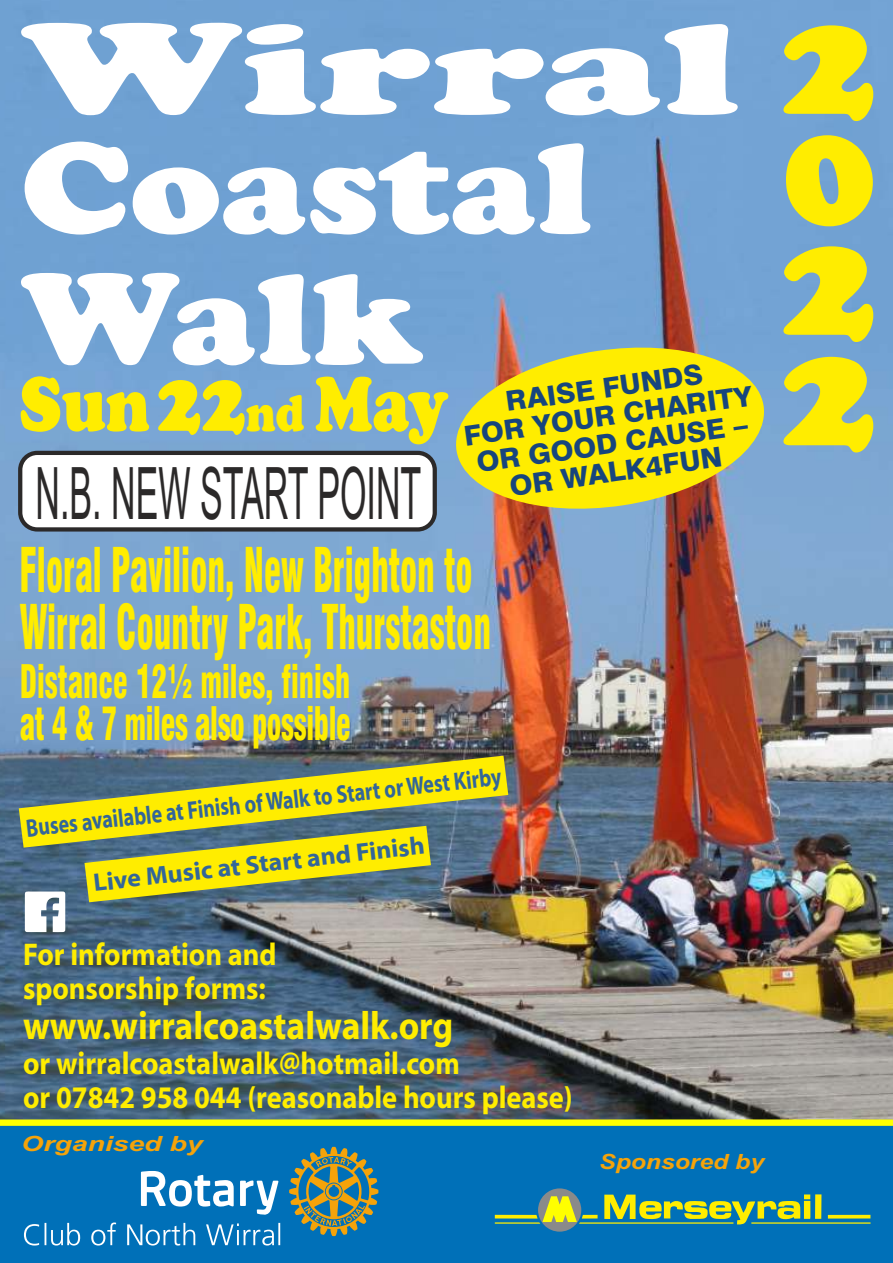
<style>
.page{position:relative;width:893px;height:1263px;background:#fff}
.page>*{position:absolute;margin:0;border:0;box-sizing:border-box;transform-origin:0 0}
.t1{font:900 157.95px "Cooper";color:#ffed00}
.t2{font:900 134.25px/119.2px "Cooper";color:#fff;scale:1.57 1}
.t3{font:900 134.25px "Cooper";color:#fff;scale:1.13 1}
.t4{font:900 80.1px "Cooper";color:#ffed00;scale:.82 1}
.t5{font:72.45px "Arial";color:#2b2929;scale:.47 1}
.t6{font:900 condensed 60px/57px "Swiss 721 BT";color:#ffed00;scale:.57 1}
.t7{font:900 condensed 45px/42px "Swiss 721 BT";color:#ffed00;scale:.66 1}
.t8{font:39.45px "Myriad Bd Web";color:#ffed00;scale:.88 1}
.t9{font:31.5px/33.5px "Myriad Bd Web";color:#ffed00;scale:.88 1}
.t10{font:800 27.6px/28px "Swiss 721 BT";color:#17457d;text-align:center;scale:1.04 1}
.t11{font:25.2px "Myriad Bd Web";color:#369;scale:.77 1}
.t12{font:25.2px "Myriad Bd Web";color:#369}
.t13{font:italic 700 21px "Arial";color:#f5a30a;scale:1.35 1}
.t14{font:italic 700 21px "Arial";color:#f5a30a;scale:1.18 1}
.s1{font-size:90.6px}
.s2{font-size:54px}
</style>
<div class="page">
<img style="left:0;top:0;width:893px;height:1119px">
<img style="left:19px;top:756px;width:489px;height:176px">
<div style="left:0;top:1125px;width:893px;height:138px;background:#0070b8"></div>
<svg style="left:141px;top:1171px;width:137px;height:44px"></svg>
<svg style="left:289px;top:1147px;width:89px;height:89px"></svg>
<svg style="left:24px;top:1222px;width:256px;height:23px"></svg>
<div style="left:0;top:1119px;width:893px;height:7px;background:#ff0"></div>
<div style="left:538px;top:1188px;width:43px;height:44px;background:#8a8a8a;border-radius:50%"></div>
<hr style="left:751px;top:1222px;width:119px;height:2px;background:#ffed00">
<hr style="left:828px;top:1215px;width:42px;height:3px;background:#ffed00">
<div style="left:815px;top:1194px;width:6px;height:25px;background:#ffed00"></div>
<svg style="left:495px;top:1194px;width:315px;height:31px"></svg>
<svg style="left:449px;top:338px;width:322px;height:180px;fill:#ffed00"></svg>
<div style="left:18px;top:451px;width:419px;height:80px;background:#fff;border:4px solid #2b2929;border-radius:17px"></div>
<h2 class="t2" style="left:21px;top:22px;width:459px">Wirral<br>Coastal</h2>
<h2 class="t3" style="left:21px;top:273px;width:357px">Walk</h2>
<p class="t10" style="left:458px;top:397px;width:281px;rotate:-8deg">RAISE FUNDS<br>FOR YOUR CHARITY<br>OR GOOD CAUSE –<br>OR WALK4FUN</p>
<h3 class="t4" style="left:19px;top:377px;width:525px">Sun<span class="s1">22</span><span class="s2">nd</span> May</h3>
<h3 class="t5" style="left:35px;top:466px;width:823px">N.B. NEW START POINT</h3>
<h3 class="t6" style="left:19px;top:547px;width:829px">Floral Pavilion, New Brighton to<br>Wirral Country Park, Thurstaston</h3>
<h3 class="t7" style="left:20px;top:666px;width:503px">Distance 12½ miles, finish at 4 &amp; 7 miles also possible</h3>
<p class="t11" style="left:25px;top:818px;width:622px;rotate:-6deg">Buses available at Finish of Walk to Start or West Kirby</p>
<p class="t12" style="left:93px;top:872px;width:334px;rotate:-6deg">Live Music at Start and Finish</p>
<h1 class="t1" style="left:782px;top:8px;width:96px">2</h1>
<h1 class="t1" style="left:782px;top:118px;width:96px">0</h1>
<h1 class="t1" style="left:782px;top:229px;width:96px">2</h1>
<h1 class="t1" style="left:782px;top:339px;width:96px">2</h1>
<p class="t9" style="left:23px;top:940px;width:290px">For information and sponsorship forms:</p>
<p class="t8" style="left:23px;top:1010px;width:491px">www.wirralcoastalwalk.org</p>
<p class="t9" style="left:23px;top:1049px;width:626px">or wirralcoastalwalk@hotmail.com<br>or 07842 958 044 (reasonable hours please)</p>
<p class="t13" style="left:21px;top:1135px;width:136px">Organised by</p>
<p class="t14" style="left:599px;top:1153px;width:141px">Sponsored by</p>
</div>
